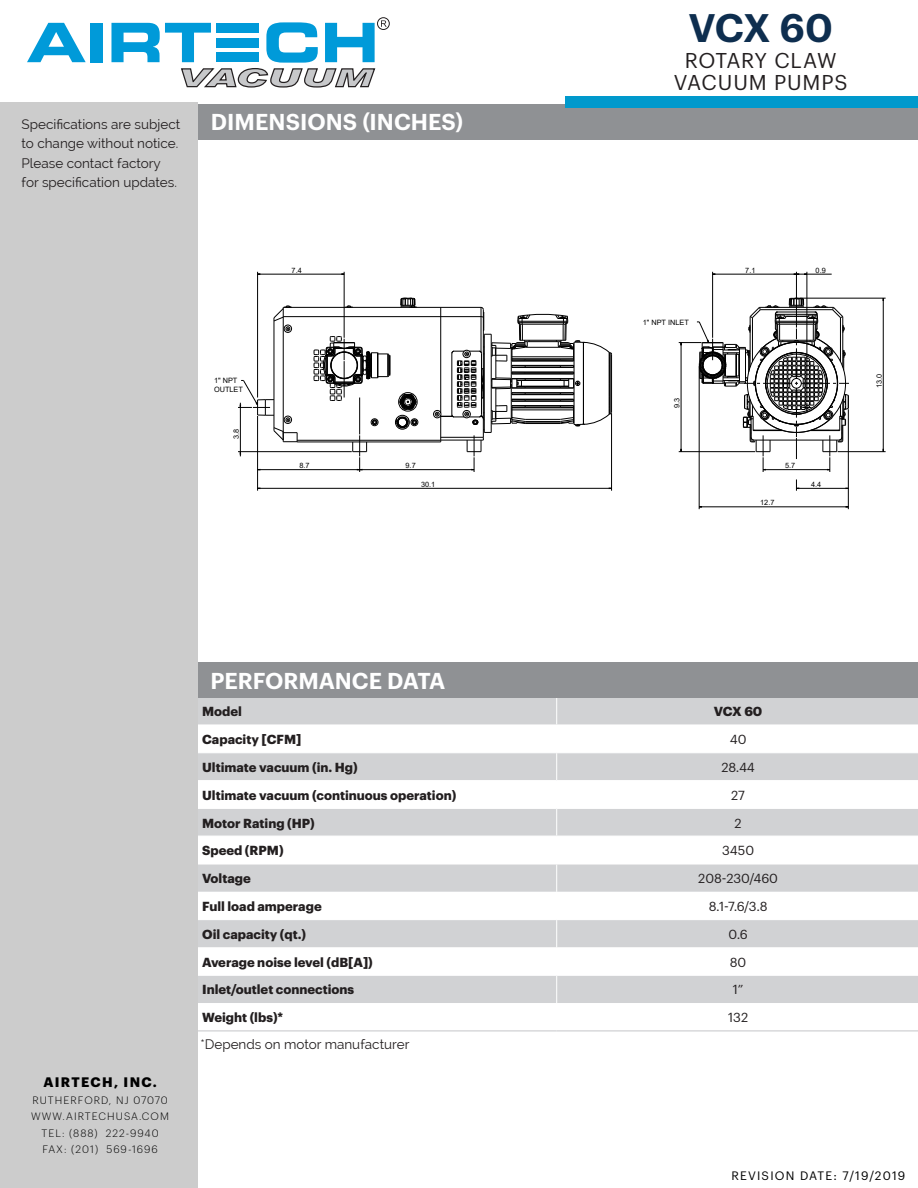
<style>
.page{position:relative;width:918px;height:1188px;background:#fff}
.page>*{position:absolute;margin:0;border:0;box-sizing:border-box;transform-origin:0 0}
.t1{font:600 39px "Graphik";color:#0e2e4f}
.t2{font:600 22.5px "Graphik";color:#fff}
.t3{font:21px "Graphik";letter-spacing:.035em;color:#231f20}
.t4{font:13.5px/19.5px "Raleway";color:#231f20}
.t5{font:700 13.5px "Graphik";letter-spacing:.1em;color:#000}
.t6{font:700 12.9px "Graphik";color:#231f20}
.t7{font:12.9px "Graphik";letter-spacing:-.005em;color:#231f20}
.t8{font:12px "Graphik";letter-spacing:.1em;color:#000}
.t9{font:300 10.5px "Graphik";letter-spacing:.1em;color:#000}
.t10{font:7.35px/8.4px "Arial";color:#000}
</style>
<div class="page">
<svg style="left:198px;top:698px;width:720px;height:194px;fill:#d1d2d4"></svg>
<svg style="left:198px;top:920px;width:720px;height:83px;fill:#d1d2d4"></svg>
<hr style="left:197px;top:724px;width:360px;height:1px;background:#fff">
<hr style="left:557px;top:724px;width:361px;height:1px;background:#fff">
<hr style="left:197px;top:752px;width:360px;height:1px;background:#fff">
<hr style="left:557px;top:752px;width:361px;height:1px;background:#fff">
<hr style="left:197px;top:780px;width:360px;height:1px;background:#fff">
<hr style="left:557px;top:780px;width:361px;height:1px;background:#fff">
<hr style="left:197px;top:808px;width:360px;height:1px;background:#fff">
<hr style="left:557px;top:808px;width:361px;height:1px;background:#fff">
<hr style="left:196px;top:836px;width:361px;height:1px;background:#fff">
<hr style="left:557px;top:836px;width:361px;height:1px;background:#fff">
<hr style="left:197px;top:864px;width:360px;height:1px;background:#fff">
<hr style="left:557px;top:864px;width:361px;height:1px;background:#fff">
<svg style="left:556px;top:698px;width:1px;height:194px"></svg>
<hr style="left:197px;top:1030px;width:360px;height:2px;background:#d1d2d4">
<hr style="left:557px;top:1030px;width:361px;height:2px;background:#d1d2d4">
<svg style="left:556px;top:920px;width:1px;height:27px"></svg>
<hr style="left:197px;top:975px;width:360px;height:1px;background:#fff">
<hr style="left:557px;top:975px;width:361px;height:1px;background:#fff">
<svg style="left:556px;top:976px;width:1px;height:27px"></svg>
<div style="left:195px;top:662px;width:723px;height:36px;background:#8f9194"></div>
<div style="left:195px;top:104px;width:723px;height:36px;background:#8f9194"></div>
<div style="left:0;top:0;width:198px;height:1188px;background:#ccc"></div>
<div style="left:0;top:0;width:918px;height:102px;background:#fff"></div>
<div style="left:377px;top:17px;width:13px;height:13px;border:1px solid #231f20;border-radius:50%"></div>
<svg style="left:27px;top:20px;width:360px;height:68px"></svg>
<div style="left:566px;top:97px;width:352px;height:11px;background:#09c"></div>
<hr style="left:274px;top:318px;width:1px;height:113px;background:#000">
<hr style="left:283px;top:307px;width:1px;height:135px;background:#000">
<hr style="left:297px;top:442px;width:144px;height:1px;background:#000">
<hr style="left:297px;top:440px;width:144px;height:1px;background:#000">
<hr style="left:283px;top:316px;width:198px;height:1px;background:#000">
<hr style="left:283px;top:307px;width:198px;height:1px;background:#000">
<div style="left:284px;top:325px;width:8px;height:8px;border:1px solid #000;border-radius:50%"></div>
<div style="left:371px;top:418px;width:7px;height:8px;border:1px solid #000;border-radius:50%"></div>
<div style="left:395px;top:415px;width:15px;height:14px;border:1px solid #000;border-radius:50%"></div>
<div style="left:411px;top:418px;width:7px;height:8px;border:1px solid #000;border-radius:50%"></div>
<div style="left:398px;top:392px;width:19px;height:19px;border:1px solid #000;border-radius:50%"></div>
<div style="left:433px;top:410px;width:8px;height:8px;border:1px solid #000;border-radius:50%"></div>
<svg style="left:372px;top:419px;width:6px;height:6px"></svg>
<svg style="left:345px;top:305px;width:8px;height:3px"></svg>
<svg style="left:273px;top:305px;width:19px;height:26px"></svg>
<svg style="left:400px;top:298px;width:17px;height:10px"></svg>
<svg style="left:396px;top:416px;width:21px;height:12px"></svg>
<svg style="left:399px;top:394px;width:18px;height:16px"></svg>
<svg style="left:313px;top:336px;width:78px;height:65px"></svg>
<hr style="left:699px;top:507px;width:149px;height:1px;background:#000">
<hr style="left:796px;top:488px;width:52px;height:1px;background:#000">
<hr style="left:699px;top:366px;width:1px;height:143px;background:#000">
<hr style="left:838px;top:451px;width:48px;height:1px;background:#000">
<hr style="left:712px;top:272px;width:1px;height:66px;background:#000">
<svg style="left:796px;top:479px;width:3px;height:12px"></svg>
<hr style="left:796px;top:272px;width:1px;height:56px;background:#000">
<hr style="left:807px;top:272px;width:1px;height:130px;background:#000">
<svg style="left:679px;top:298px;width:171px;height:174px"></svg>
<hr style="left:848px;top:409px;width:1px;height:100px;background:#000">
<hr style="left:800px;top:298px;width:86px;height:1px;background:#000">
<hr style="left:883px;top:298px;width:1px;height:154px;background:#000">
<hr style="left:713px;top:274px;width:119px;height:1px;background:#000">
<hr style="left:240px;top:403px;width:1px;height:53px;background:#000">
<hr style="left:257px;top:416px;width:1px;height:75px;background:#000">
<hr style="left:257px;top:272px;width:1px;height:126px;background:#000">
<hr style="left:258px;top:488px;width:354px;height:1px;background:#000">
<hr style="left:344px;top:361px;width:1px;height:37px;background:#000">
<hr style="left:344px;top:272px;width:1px;height:66px;background:#000">
<hr style="left:258px;top:469px;width:216px;height:1px;background:#000">
<hr style="left:238px;top:451px;width:114px;height:1px;background:#000">
<hr style="left:359px;top:398px;width:1px;height:36px;background:#000">
<svg style="left:352px;top:435px;width:15px;height:37px"></svg>
<svg style="left:238px;top:380px;width:60px;height:62px"></svg>
<svg style="left:435px;top:307px;width:177px;height:165px"></svg>
<hr style="left:258px;top:274px;width:86px;height:1px;background:#000">
<hr style="left:611px;top:413px;width:1px;height:78px;background:#000">
<p class="t4" style="left:22px;top:114px;width:160px">Specifications are subject to change without notice.<br>Please contact factory</p>
<p class="t4" style="left:22px;top:173px;width:157px">for specification updates.</p>
<p class="t2" style="left:211px;top:105px;width:41px">DIMEN</p>
<p class="t2" style="left:286px;top:105px;width:179px">SIONS (INCHES)</p>
<p class="t10" style="left:292px;top:266px;width:12px">7.4</p>
<p class="t10" style="left:214px;top:376px;width:30px">1" NPT<br>OUTLET</p>
<p class="t10" style="left:232px;top:439px;width:12px;rotate:-90deg">3.8</p>
<p class="t10" style="left:299px;top:461px;width:12px">8.7</p>
<p class="t10" style="left:406px;top:461px;width:12px">9.7</p>
<p class="t10" style="left:421px;top:480px;width:16px">30.1</p>
<p class="t1" style="left:689px;top:-2px;width:146px">VCX 60</p>
<p class="t3" style="left:685px;top:44px;width:154px">ROTARY CLAW</p>
<p class="t3" style="left:674px;top:67px;width:175px">VACUUM PUMPS</p>
<p class="t10" style="left:643px;top:318px;width:48px">1" NPT INLET</p>
<p class="t10" style="left:673px;top:408px;width:12px;rotate:-90deg">9.3</p>
<p class="t10" style="left:745px;top:266px;width:12px">7.1</p>
<p class="t10" style="left:816px;top:266px;width:12px">0.9</p>
<p class="t10" style="left:785px;top:461px;width:12px">5.7</p>
<p class="t10" style="left:760px;top:499px;width:16px">12.7</p>
<p class="t10" style="left:811px;top:480px;width:12px">4.4</p>
<p class="t10" style="left:875px;top:388px;width:16px;rotate:-90deg">13.0</p>
<p class="t5" style="left:43px;top:1072px;width:28px">AIRTE</p>
<p class="t5" style="left:91px;top:1072px;width:68px">CH, INC.</p>
<p class="t9" style="left:32px;top:1092px;width:137px">RUTHERFORD, NJ 07070</p>
<p class="t9" style="left:31px;top:1109px;width:139px">WWW.AIRTECHUSA.COM</p>
<p class="t9" style="left:41px;top:1125px;width:119px">TEL: (888) 222-9940</p>
<p class="t9" style="left:42px;top:1142px;width:117px">FAX: (201) 569-1696</p>
<p class="t2" style="left:211px;top:664px;width:17px">PERFORMAN</p>
<p class="t2" style="left:352px;top:664px;width:94px">CE DATA</p>
<p class="t6" style="left:202px;top:702px;width:41px">Model</p>
<p class="t6" style="left:714px;top:702px;width:50px">VCX 60</p>
<p class="t6" style="left:202px;top:730px;width:101px">Capacity [CFM]</p>
<p class="t7" style="left:730px;top:730px;width:18px">40</p>
<p class="t6" style="left:202px;top:757px;width:157px">Ultimate vacuum (in. Hg)</p>
<p class="t7" style="left:721px;top:758px;width:35px">28.44</p>
<p class="t6" style="left:202px;top:785px;width:256px">Ultimate vacuum (continuous operation)</p>
<p class="t7" style="left:731px;top:785px;width:15px">27</p>
<p class="t6" style="left:202px;top:813px;width:114px">Motor Rating (HP)</p>
<p class="t7" style="left:735px;top:813px;width:9px">2</p>
<p class="t6" style="left:202px;top:841px;width:83px">Speed (RPM)</p>
<p class="t7" style="left:722px;top:841px;width:33px">3450</p>
<p class="t6" style="left:202px;top:869px;width:50px">Voltage</p>
<p class="t7" style="left:698px;top:869px;width:81px">208-230/460</p>
<p class="t6" style="left:202px;top:896px;width:121px">Full load amperage</p>
<p class="t7" style="left:709px;top:897px;width:60px">8.1-7.6/3.8</p>
<p class="t6" style="left:202px;top:924px;width:106px">Oil capacity (qt.)</p>
<p class="t7" style="left:729px;top:924px;width:21px">0.6</p>
<p class="t6" style="left:202px;top:952px;width:172px">Average noise level (dB[A])</p>
<p class="t7" style="left:730px;top:952px;width:18px">80</p>
<p class="t6" style="left:202px;top:980px;width:154px">Inlet/outlet connections</p>
<p class="t7" style="left:733px;top:980px;width:12px">1”</p>
<p class="t6" style="left:202px;top:1008px;width:83px">Weight (lbs)*</p>
<p class="t7" style="left:728px;top:1008px;width:22px">132</p>
<p class="t4" style="left:200px;top:1034px;width:211px">*Depends on motor manufacturer</p>
<p class="t8" style="left:731px;top:1167px;width:176px">REVISION DATE: 7/19/2019</p>
</div>
